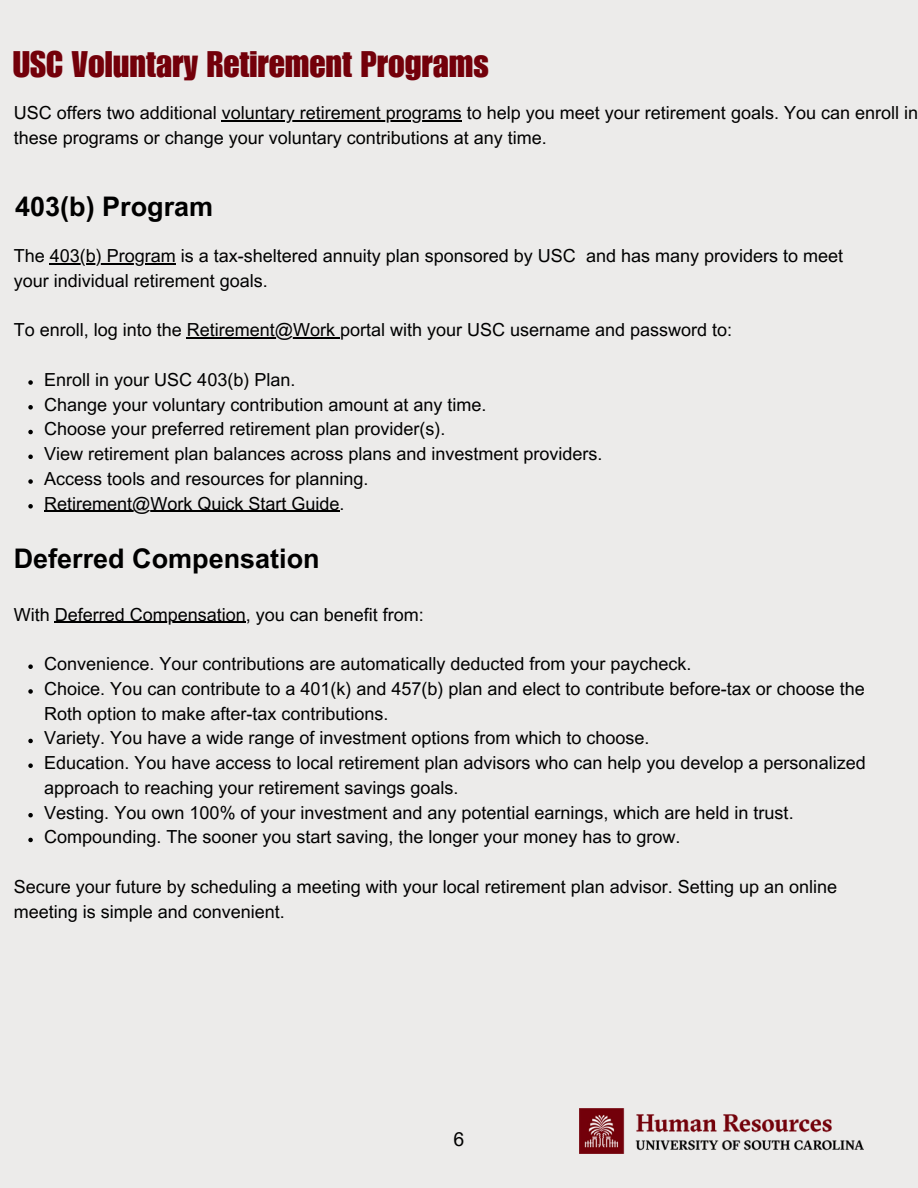
<style>
.page{position:relative;width:918px;height:1188px;background:#ecebea}
.page>*{position:absolute;margin:0;border:0;box-sizing:border-box;transform-origin:0 0}
.t1{font:36px "Impact LT Std";color:#73000a}
.t2{font:700 27px "Arial MT Pro";color:#000}
.t3{font:19.35px "Arial MT Pro";color:#000}
.t4{font:18px/24.8px "Arial MT Pro";color:#000}
</style>
<div class="page">
<img style="left:580px;top:1108px;width:283px;height:45px">
<hr style="left:222px;top:120px;width:240px;height:1px;background:#000">
<hr style="left:50px;top:263px;width:126px;height:1px;background:#000">
<hr style="left:187px;top:338px;width:153px;height:1px;background:#000">
<svg style="left:28px;top:380px;width:5px;height:5px"></svg>
<svg style="left:28px;top:405px;width:5px;height:5px"></svg>
<svg style="left:28px;top:430px;width:5px;height:4px"></svg>
<svg style="left:28px;top:455px;width:5px;height:4px"></svg>
<svg style="left:28px;top:479px;width:5px;height:5px"></svg>
<svg style="left:28px;top:504px;width:5px;height:5px"></svg>
<hr style="left:44px;top:511px;width:296px;height:1px;background:#000">
<hr style="left:55px;top:622px;width:191px;height:1px;background:#000">
<svg style="left:28px;top:664px;width:5px;height:5px"></svg>
<svg style="left:28px;top:689px;width:5px;height:5px"></svg>
<svg style="left:28px;top:739px;width:5px;height:4px"></svg>
<svg style="left:28px;top:763px;width:5px;height:5px"></svg>
<svg style="left:28px;top:813px;width:5px;height:4px"></svg>
<svg style="left:28px;top:838px;width:5px;height:4px"></svg>
<p class="t1" style="left:13px;top:52px;width:477px">USC Voluntary Retirement Programs</p>
<h2 class="t4" style="left:14px;top:102px;width:906px">USC offers two additional voluntary retirement programs to help you meet your retirement goals. You can enroll in</h2>
<p class="t4" style="left:14px;top:127px;width:535px">these programs or change your voluntary contributions at any time.</p>
<p class="t2" style="left:15px;top:196px;width:200px">403(b) Program</p>
<p class="t4" style="left:14px;top:246px;width:831px">The 403(b) Program is a tax-sheltered annuity plan sponsored by USC and has many providers to meet</p>
<p class="t4" style="left:14px;top:270px;width:256px">your individual retirement goals.</p>
<p class="t4" style="left:14px;top:320px;width:720px">To enroll, log into the Retirement@Work portal with your USC username and password to:</p>
<p class="t4" style="left:44px;top:369px;width:253px">Enroll in your USC 403(b) Plan.</p>
<p class="t4" style="left:44px;top:394px;width:444px">Change your voluntary contribution amount at any time.</p>
<p class="t4" style="left:44px;top:419px;width:403px">Choose your preferred retirement plan provider(s).</p>
<p class="t4" style="left:44px;top:444px;width:560px">View retirement plan balances across plans and investment providers.</p>
<h2 class="t4" style="left:44px;top:468px;width:326px">Access tools and resources for planning.</h2>
<p class="t4" style="left:44px;top:493px;width:302px">Retirement@Work Quick Start Guide.</p>
<p class="t2" style="left:14px;top:548px;width:308px">Deferred Compensation</p>
<p class="t4" style="left:14px;top:604px;width:412px">With Deferred Compensation, you can benefit from:</p>
<p class="t4" style="left:44px;top:654px;width:649px">Convenience. Your contributions are automatically deducted from your paycheck.</p>
<p class="t4" style="left:44px;top:678px;width:822px">Choice. You can contribute to a 401(k) and 457(b) plan and elect to contribute before-tax or choose the<br>Roth option to make after-tax contributions.</p>
<p class="t4" style="left:44px;top:728px;width:607px">Variety. You have a wide range of investment options from which to choose.</p>
<p class="t4" style="left:44px;top:753px;width:823px">Education. You have access to local retirement plan advisors who can help you develop a personalized approach to reaching your retirement savings goals.</p>
<p class="t4" style="left:44px;top:802px;width:751px">Vesting. You own 100% of your investment and any potential earnings, which are held in trust.</p>
<p class="t4" style="left:44px;top:827px;width:638px">Compounding. The sooner you start saving, the longer your money has to grow.</p>
<p class="t4" style="left:14px;top:876px;width:825px">Secure your future by scheduling a meeting with your local retirement plan advisor. Setting up an online meeting is simple and convenient.</p>
<h1 class="t3" style="left:454px;top:1132px;width:12px">6</h1>
</div>
